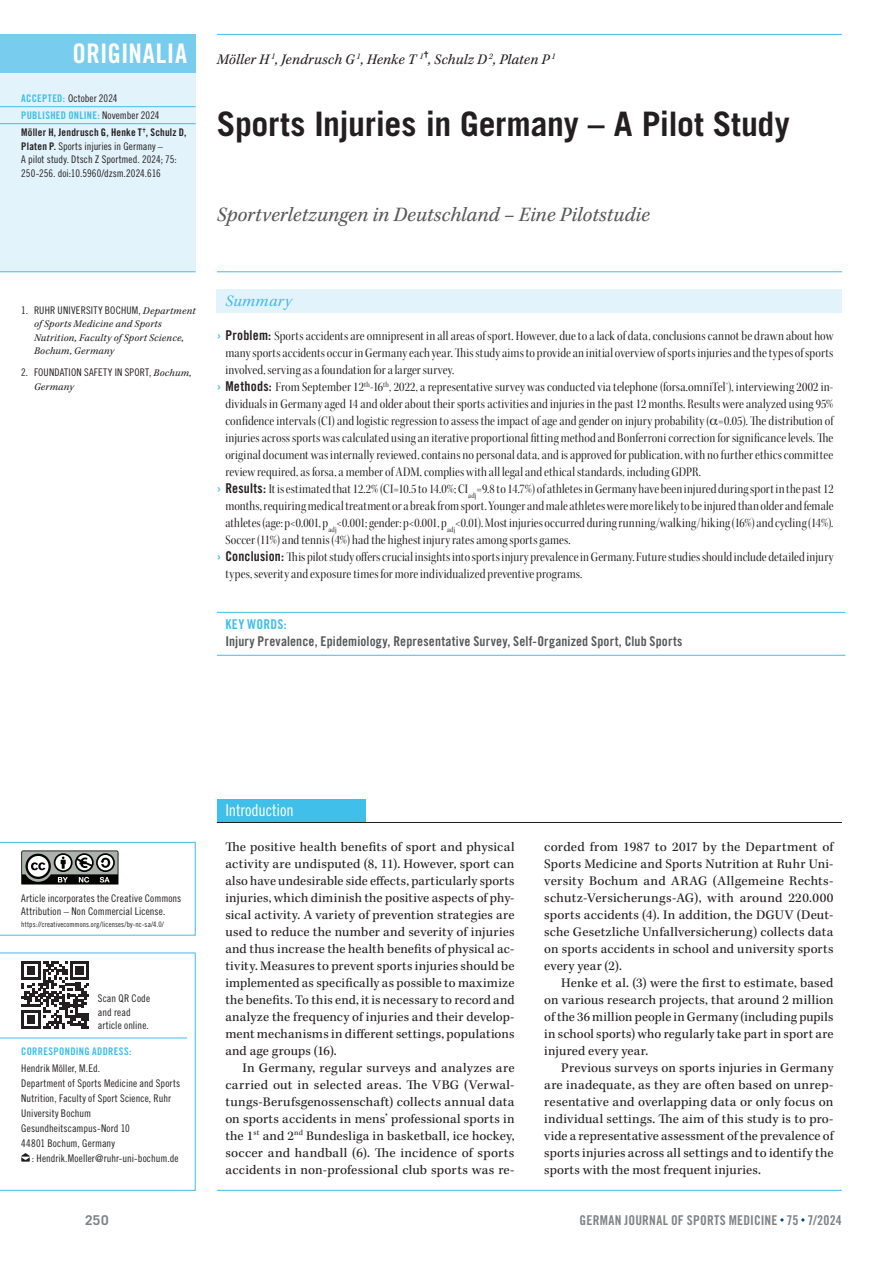
<style>
.page{position:relative;width:893px;height:1263px;background:#fff}
.page>*{position:absolute;margin:0;border:0;box-sizing:border-box;transform-origin:0 0}
.t1{font:700 33.75px "Trade Gothic LT Std";letter-spacing:-.01em;color:#231f20}
.t2{font:27px "Trade Gothic LT Std Bd Cn 20";color:#fff}
.t3{font:italic 21px "Kepler Std";letter-spacing:.005em;color:#57585a}
.t4{font:16.5px "Trade Gothic LT Std Cn 18";letter-spacing:-.01em;color:#fff}
.t5{font:italic 16.5px "Kepler Std";letter-spacing:.02em;color:#3fbfe9}
.t6{font:italic 15px "Kepler Std";letter-spacing:.01em;color:#231f20}
.t7{font:13.5px/17px "Kepler Std";letter-spacing:.01em;color:#231f20;text-align:justify}
.t8{font:13.5px "Kepler Std Scn Disp";letter-spacing:.01em;color:#231f20}
.t9{font:13.5px "Trade Gothic LT Std Bd Cn 20";letter-spacing:.01em;color:#57585a}
.t10{font:13.5px "Trade Gothic LT Std Bd Cn 20";letter-spacing:.015em;color:#808285}
.t11{font:13.5px "Trade Gothic LT Std Bd Cn 20";letter-spacing:.02em;color:#3fbfe9}
.t12{font:700 13.5px "Trade Gothic LT Std";color:#808285}
.t13{font:10.5px/13.5px "Trade Gothic LT Std Cn 18";letter-spacing:.01em;color:#231f20}
.t14{font:italic 10.5px/13.5px "Kepler Std";letter-spacing:.02em;color:#231f20}
.t15{font:10.5px "Trade Gothic LT Std Bd Cn 20";letter-spacing:.025em;color:#3fbfe9}
.t16{font:10.5px "Trade Gothic LT Std Bd Cn 20";letter-spacing:.02em;color:#231f20}
.t17{font:7.5px "Trade Gothic LT Std Cn 18";letter-spacing:.015em;color:#231f20}
.s1{font-family:"Trade Gothic LT Std Bd Cn 20";color:#3fbfe9}
.s2{font-family:"Trade Gothic LT Std Cn 18";color:#231f20}
.s3{font-family:"Trade Gothic LT Std Bd Cn 20"}
.s4{font-family:"Kepler Std";font-style:italic}
</style>
<div class="page">
<div style="left:0;top:72px;width:196px;height:200px;background:#e3f3fb"></div>
<hr style="left:0;top:271px;width:196px;height:1px;background:#3fbfe9">
<hr style="left:0;top:106px;width:196px;height:1px;background:#3fbfe9">
<hr style="left:0;top:123px;width:196px;height:1px;background:#3fbfe9">
<hr style="left:217px;top:271px;width:625px;height:1px;background:#3fbfe9">
<hr style="left:217px;top:34px;width:625px;height:1px;background:#3fbfe9">
<div style="left:217px;top:289px;width:625px;height:24px;background:#e3f3fb"></div>
<hr style="left:217px;top:1190px;width:625px;height:1px;background:#3fbfe9">
<svg style="left:0;top:952px;width:196px;height:239px"></svg>
<div style="left:0;top:34px;width:196px;height:38px;background:#78ccee"></div>
<div style="left:217px;top:799px;width:149px;height:24px;background:#3fbfe9"></div>
<hr style="left:217px;top:822px;width:625px;height:1px;background:#231f20">
<svg style="left:21px;top:1153px;width:9px;height:8px"></svg>
<hr style="left:217px;top:612px;width:628px;height:1px;background:#3fbfe9">
<hr style="left:217px;top:655px;width:628px;height:1px;background:#3fbfe9">
<svg style="left:21px;top:961px;width:68px;height:68px"></svg>
<svg style="left:0;top:842px;width:196px;height:93px"></svg>
<h2 class="t2" style="left:73px;top:37px;width:26px">Originalia</h2>
<p class="t13" style="left:21px;top:91px;width:98px"><span class="s1">ACCEPTED:</span> October 2024</p>
<p class="t15" style="left:21px;top:109px;width:140px">PUBLISHED ONLINE: <span class="s2">November 2024</span></p>
<p class="t16" style="left:21px;top:126px;width:167px">Möller H, Jendrusch G, Henke T , Schulz D,</p>
<p class="t13" style="left:21px;top:139px;width:157px"><span class="s3">Platen P.</span> Sports injuries in Germany –<br>A pilot study. Dtsch Z Sportmed. 2024; 75:<br>250-256. doi:10.5960/dzsm.2024.616</p>
<p class="t6" style="left:217px;top:51px;width:340px">Möller H <sup>1</sup>, Jendrusch G <sup>1</sup>, Henke T <sup>1</sup> , Schulz D <sup>2</sup>, Platen P <sup>1</sup></p>
<h1 class="t1" style="left:217px;top:103px;width:574px">Sports Injuries in Germany – A Pilot Study</h1>
<h3 class="t3" style="left:217px;top:203px;width:435px">Sportverletzungen in Deutschland – Eine Pilotstudie</h3>
<p class="t13" style="left:21px;top:303px;width:176px">1. RUHR UNIVERSITY BOCHUM, <span class="s4">Department</span></p>
<p class="t14" style="left:34px;top:318px;width:151px">of Sports Medicine and Sports<br>Nutrition, Faculty of Sport Science,<br>Bochum, Germany</p>
<p class="t13" style="left:21px;top:366px;width:172px">2. FOUNDATION SAFETY IN SPORT, <span class="s4">Bochum,</span></p>
<p class="t14" style="left:34px;top:380px;width:42px">Germany</p>
<p class="t5" style="left:225px;top:292px;width:68px">Summary</p>
<p class="t8" style="left:217px;top:329px;width:618px"><span class="s1">›</span> <span class="s3">Problem:</span> Sports accidents are omnipresent in all areas of sport. However, due to a lack of data, conclusions cannot be drawn about how</p>
<p class="t8" style="left:225px;top:346px;width:610px">many sports accidents occur in Germany each year. This study aims to provide an initial overview of sports injuries and the types of sports</p>
<p class="t8" style="left:225px;top:363px;width:230px">involved, serving as a foundation for a larger survey.</p>
<p class="t8" style="left:217px;top:380px;width:618px"><span class="s1">›</span> <span class="s3">Methods:</span> From September 12<sup>th</sup>-16<sup>th</sup>, 2022, a representative survey was conducted via telephone (forsa.omniTel®), interviewing 2002 in-</p>
<p class="t8" style="left:225px;top:397px;width:609px">dividuals in Germany aged 14 and older about their sports activities and injuries in the past 12 months. Results were analyzed using 95%</p>
<p class="t8" style="left:225px;top:414px;width:610px">confidence intervals (CI) and logistic regression to assess the impact of age and gender on injury probability ( =0.05). The distribution of</p>
<p class="t8" style="left:225px;top:431px;width:609px">injuries across sports was calculated using an iterative proportional fitting method and Bonferroni correction for significance levels. The</p>
<p class="t8" style="left:225px;top:448px;width:609px">original document was internally reviewed, contains no personal data, and is approved for publication, with no further ethics committee</p>
<p class="t8" style="left:225px;top:465px;width:477px">review required, as forsa, a member of ADM, complies with all legal and ethical standards, including GDPR.</p>
<p class="t8" style="left:217px;top:482px;width:618px"><span class="s1">›</span> <span class="s3">Results:</span> It is estimated that 12.2% (CI=10.5 to 14.0%; CI<sub>adj</sub>=9.8 to 14.7%) of athletes in Germany have been injured during sport in the past 12</p>
<p class="t8" style="left:225px;top:499px;width:610px">months, requiring medical treatment or a break from sport. Younger and male athletes were more likely to be injured than older and female</p>
<p class="t8" style="left:225px;top:516px;width:609px">athletes (age: p&lt;0.001, p<sub>adj</sub>&lt;0.001; gender: p&lt;0.001, p<sub>adj</sub>&lt;0.01). Most injuries occurred during running/walking/hiking (16%) and cycling (14%).</p>
<p class="t8" style="left:225px;top:533px;width:347px">Soccer (11%) and tennis (4%) had the highest injury rates among sports games.</p>
<p class="t8" style="left:217px;top:550px;width:618px"><span class="s1">›</span> <span class="s3">Conclusion:</span> This pilot study offers crucial insights into sports injury prevalence in Germany. Future studies should include detailed injury</p>
<p class="t8" style="left:225px;top:567px;width:359px">types, severity and exposure times for more individualized preventive programs.</p>
<p class="t11" style="left:225px;top:616px;width:63px">KEY WORDS:</p>
<p class="t9" style="left:225px;top:633px;width:459px">Injury Prevalence, Epidemiology, Representative Survey, Self-Organized Sport, Club Sports</p>
<p class="t13" style="left:21px;top:891px;width:162px">Article incorporates the Creative Commons<br>Attribution – Non Commercial License.</p>
<p class="t17" style="left:21px;top:920px;width:144px">https://creativecommons.org/licenses/by-nc-sa/4.0/</p>
<p class="t13" style="left:98px;top:991px;width:54px">Scan QR Code and read article online.</p>
<p class="t15" style="left:21px;top:1044px;width:112px">CORRESPONDING ADDRESS:</p>
<p class="t13" style="left:21px;top:1060px;width:160px;line-height:15px">Hendrik Möller, M.Ed.<br>Department of Sports Medicine and Sports<br>Nutrition, Faculty of Sport Science, Ruhr<br>University Bochum<br>Gesundheitscampus-Nord 10<br>44801 Bochum, Germany</p>
<p class="t13" style="left:32px;top:1151px;width:148px">: Hendrik.Moeller@ruhr-uni-bochum.de</p>
<p class="t4" style="left:225px;top:801px;width:70px">Introduction</p>
<p class="t7" style="left:225px;top:838px;width:291px">The positive health benefits of sport and physical activity are undisputed (8, 11). However, sport can also have undesirable side effects, particularly sports injuries, which diminish the positive aspects of phy&shy;sical activity. A variety of prevention strategies are used to reduce the number and severity of injuries and thus increase the health benefits of physical ac&shy;tivity. Measures to prevent sports injuries should be implemented as specifically as possible to maximize the benefits. To this end, it is necessary to record and analyze the frequency of injuries and their develop&shy;ment mechanisms in different settings, populations and age groups (16).</p>
<p class="t7" style="left:225px;top:1059px;width:291px;text-indent:17px">In Germany, regular surveys and analyzes are carried out in selected areas. The VBG (Verwal&shy;tungs-Berufsgenossenschaft) collects annual data on sports accidents in mens’ professional sports in the 1<sup>st</sup> and 2<sup>nd</sup> Bundesliga in basketball, ice hockey, soccer and handball (6). The incidence of sports accidents in non-professional club sports was re-</p>
<p class="t7" style="left:544px;top:838px;width:291px">corded from 1987 to 2017 by the Department of Sports Medicine and Sports Nutrition at Ruhr Uni&shy;versity Bochum and ARAG (Allgemeine Rechts&shy;schutz-Versicherungs-AG), with around 220.000 sports accidents (4). In addition, the DGUV (Deut&shy;sche Gesetzliche Unfallversicherung) collects data on sports accidents in school and university sports every year (2).</p>
<p class="t7" style="left:544px;top:974px;width:291px;text-indent:17px">Henke et al. (3) were the first to estimate, based on various research projects, that around 2 million of the 36 million people in Germany (including pupils in school sports) who regularly take part in sport are injured every year.</p>
<p class="t7" style="left:544px;top:1059px;width:291px;text-indent:17px">Previous surveys on sports injuries in Germany are inadequate, as they are often based on unrep&shy;resentative and overlapping data or only focus on individual settings. The aim of this study is to pro&shy;vide a representative assessment of the prevalence of sports injuries across all settings and to identify the sports with the most frequent injuries.</p>
<p class="t12" style="left:85px;top:1211px;width:25px">250</p>
<p class="t10" style="left:580px;top:1212px;width:264px">GERMAN JOURNAL OF SPORTS MEDICINE 75 7/2024</p>
</div>
